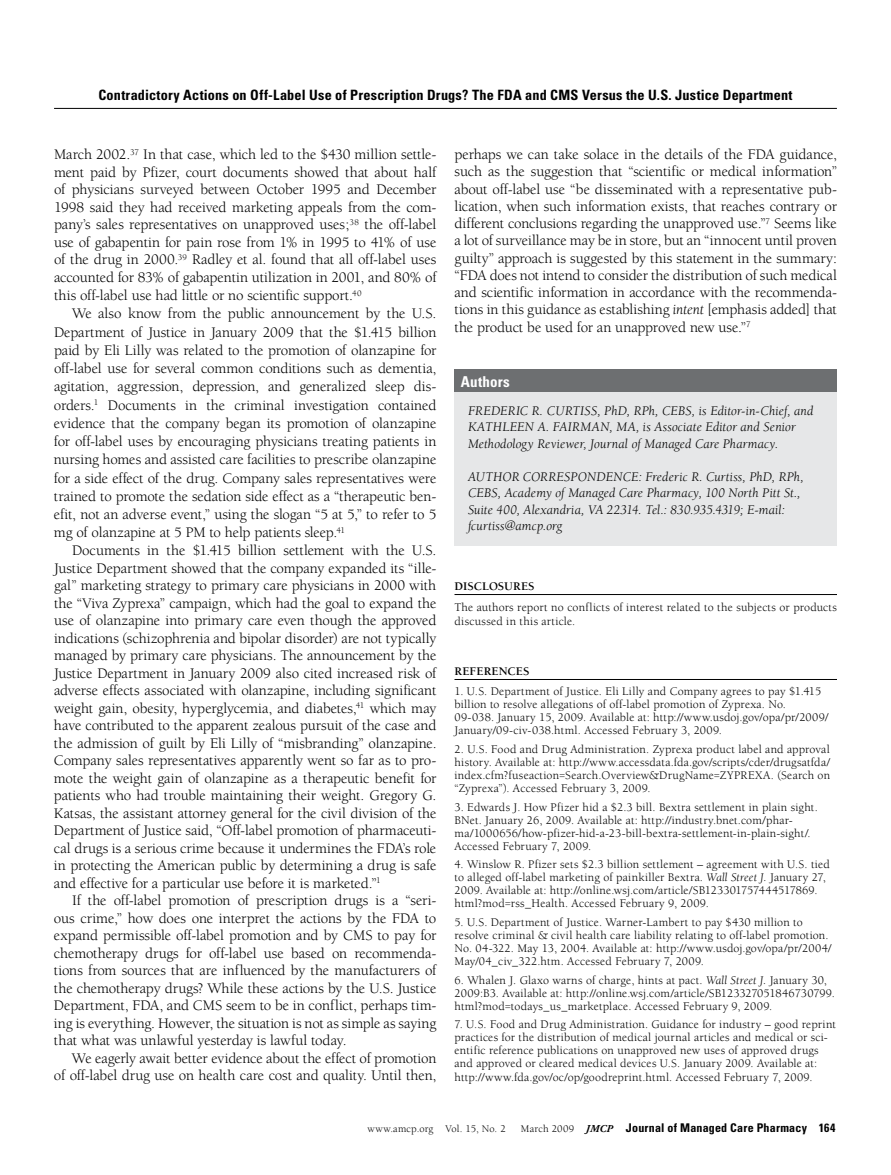
<style>
.page{position:relative;width:891px;height:1175px;background:#fff}
.page>*{position:absolute;margin:0;border:0;box-sizing:border-box;transform-origin:0 0}
.t1{font:15px/17.5px "Berkeley Pro";letter-spacing:-.01em;color:#000;text-align:justify}
.t2{font:700 condensed 15px "Univers";letter-spacing:.02em;color:#fff}
.t3{font:700 condensed 14.25px "Univers";letter-spacing:.015em;color:#000}
.t4{font:italic 13.5px/16.5px "Berkeley Pro";letter-spacing:.01em;color:#000}
.t5{font:12px/13px "Berkeley Pro";letter-spacing:.015em;color:#000}
.t6{font:700 condensed 12px "Univers";letter-spacing:.015em;color:#000}
.t7{font:700 12px "Berkeley Pro";letter-spacing:.005em;color:#000}
.t8{font:10.5px "Berkeley Pro";letter-spacing:.01em;color:#000}
.s1{font-style:italic}
.s2{font-family:"Berkeley Pro";font-weight:400;font-stretch:normal;font-size:10.5px}
.s3{font-family:"Adobe Garamond Pro";font-style:italic;font-stretch:normal;font-size:10.5px}
</style>
<div class="page">
<hr style="left:54px;top:108px;width:783px;height:1px;background:#000">
<div style="left:455px;top:370px;width:382px;height:175px;background:#e6e7e8"></div>
<div style="left:454px;top:370px;width:383px;height:22px;background:#6d6f71"></div>
<hr style="left:455px;top:594px;width:382px;height:1px;background:#000">
<hr style="left:455px;top:679px;width:382px;height:1px;background:#000">
<p class="t3" style="left:98px;top:87px;width:696px">Contradictory Actions on Off-Label Use of Prescription Drugs? The FDA and CMS Versus the U.S. Justice Department</p>
<p class="t1" style="left:54px;top:146px;width:384px">March 2002.<sup>37</sup> In that case, which led to the $430 million settle&shy;ment paid by Pfizer, court documents showed that about half of physicians surveyed between October 1995 and December 1998 said they had received marketing appeals from the com&shy;pany’s sales representatives on unapproved uses;<sup>38</sup> the off-label use of gabapentin for pain rose from 1% in 1995 to 41% of use of the drug in 2000.<sup>39</sup> Radley et al. found that all off-label uses accounted for 83% of gabapentin utilization in 2001, and 80% of this off-label use had little or no scientific support.<sup>40</sup></p>
<p class="t1" style="left:54px;top:304px;width:384px;line-height:18.3px;text-indent:18px">We also know from the public announcement by the U.S.<br>Department of Justice in January 2009 that the $1.415 billion paid by Eli Lilly was related to the promotion of olanzapine for off-label use for several common conditions such as dementia, agitation, aggression, depression, and generalized sleep dis&shy;orders.<sup>1</sup> Documents in the criminal investigation contained evidence that the company began its promotion of olanzapine for off-label uses by encouraging physicians treating patients in nursing homes and assisted care facilities to prescribe olanzapine for a side effect of the drug. Company sales representatives were trained to promote the sedation side effect as a “therapeutic ben&shy;efit, not an adverse event,” using the slogan “5 at 5,” to refer to 5 mg of olanzapine at 5 PM to help patients sleep.<sup>41</sup></p>
<p class="t1" style="left:54px;top:541px;width:384px;text-indent:18px">Documents in the $1.415 billion settlement with the U.S.<br>Justice Department showed that the company expanded its “ille&shy;gal” marketing strategy to primary care physicians in 2000 with the “Viva Zyprexa” campaign, which had the goal to expand the use of olanzapine into primary care even though the approved indications (schizophrenia and bipolar disorder) are not typically managed by primary care physicians. The announcement by the Justice Department in January 2009 also cited increased risk of adverse effects associated with olanzapine, including significant weight gain, obesity, hyperglycemia, and diabetes,<sup>41</sup> which may have contributed to the apparent zealous pursuit of the case and the admission of guilt by Eli Lilly of “misbranding” olanzapine.<br>Company sales representatives apparently went so far as to pro&shy;mote the weight gain of olanzapine as a therapeutic benefit for patients who had trouble maintaining their weight. Gregory G.<br>Katsas, the assistant attorney general for the civil division of the Department of Justice said, “Off-label promotion of pharmaceuti&shy;cal drugs is a serious crime because it undermines the FDA’s role in protecting the American public by determining a drug is safe and effective for a particular use before it is marketed.”<sup>1</sup></p>
<p class="t1" style="left:54px;top:892px;width:384px;text-indent:18px">If the off-label promotion of prescription drugs is a “seri&shy;ous crime,” how does one interpret the actions by the FDA to expand permissible off-label promotion and by CMS to pay for chemotherapy drugs for off-label use based on recommenda&shy;tions from sources that are influenced by the manufacturers of the chemotherapy drugs? While these actions by the U.S. Justice Department, FDA, and CMS seem to be in conflict, perhaps tim&shy;ing is everything. However, the situation is not as simple as saying that what was unlawful yesterday is lawful today.</p>
<p class="t1" style="left:54px;top:1049px;width:384px;text-align:right">We eagerly await better evidence about the effect of promotion<br>of off-label drug use on health care cost and quality. Until then,</p>
<p class="t1" style="left:455px;top:146px;width:384px">perhaps we can take solace in the details of the FDA guidance, such as the suggestion that “scientific or medical information” about off-label use “be disseminated with a representative pub&shy;lication, when such information exists, that reaches contrary or different conclusions regarding the unapproved use.”<sup>7</sup> Seems like a lot of surveillance may be in store, but an “innocent until proven guilty” approach is suggested by this statement in the summary: “FDA does not intend to consider the distribution of such medical and scientific information in accordance with the recommenda&shy;tions in this guidance as establishing <span class="s1">intent</span> [emphasis added] that the product be used for an unapproved new use.”<sup>7</sup></p>
<p class="t2" style="left:461px;top:372px;width:51px">Authors</p>
<p class="t4" style="left:468px;top:403px;width:347px">FREDERIC R. CURTISS, PhD, RPh, CEBS, is Editor-in-Chief, and<br>KATHLEEN A. FAIRMAN, MA, is Associate Editor and Senior<br>Methodology Reviewer, Journal of Managed Care Pharmacy.</p>
<p class="t4" style="left:468px;top:468px;width:337px">AUTHOR CORRESPONDENCE: Frederic R. Curtiss, PhD, RPh, CEBS, Academy of Managed Care Pharmacy, 100 North Pitt St., Suite 400, Alexandria, VA 22314. Tel.: 830.935.4319; E-mail: fcurtiss@amcp.org</p>
<p class="t7" style="left:455px;top:579px;width:82px">DISCLOSURES</p>
<p class="t5" style="left:455px;top:600px;width:384px;line-height:14.2px">The authors report no conflicts of interest related to the subjects or products discussed in this article.</p>
<p class="t7" style="left:455px;top:664px;width:77px">REFERENCES</p>
<p class="t5" style="left:455px;top:685px;width:375px">1. U.S. Department of Justice. Eli Lilly and Company agrees to pay $1.415 billion to resolve allegations of off-label promotion of Zyprexa. No.<br>09-038. January 15, 2009. Available at: http://www.usdoj.gov/opa/pr/2009/ January/09-civ-038.html. Accessed February 3, 2009.</p>
<p class="t5" style="left:455px;top:742px;width:377px;text-align:justify">2. U.S. Food and Drug Administration. Zyprexa product label and approval history. Available at: http://www.accessdata.fda.gov/scripts/cder/drugsatfda/ index.cfm?fuseaction=Search.Overview&amp;DrugName=ZYPREXA. (Search on “Zyprexa”). Accessed February 3, 2009.</p>
<p class="t5" style="left:455px;top:800px;width:365px">3. Edwards J. How Pfizer hid a $2.3 bill. Bextra settlement in plain sight.<br>BNet. January 26, 2009. Available at: http://industry.bnet.com/phar&shy;ma/1000656/how-pfizer-hid-a-23-bill-bextra-settlement-in-plain-sight/.<br>Accessed February 7, 2009.</p>
<p class="t5" style="left:455px;top:858px;width:377px">4. Winslow R. Pfizer sets $2.3 billion settlement – agreement with U.S. tied to alleged off-label marketing of painkiller Bextra. <span class="s1">Wall Street J.</span> January 27, 2009. Available at: http://online.wsj.com/article/SB123301757444517869. html?mod=rss_Health. Accessed February 9, 2009.</p>
<p class="t5" style="left:455px;top:915px;width:378px">5. U.S. Department of Justice. Warner-Lambert to pay $430 million to resolve criminal &amp; civil health care liability relating to off-label promotion.<br>No. 04-322. May 13, 2004. Available at: http://www.usdoj.gov/opa/pr/2004/ May/04_civ_322.htm. Accessed February 7, 2009.</p>
<p class="t5" style="left:455px;top:973px;width:382px">6. Whalen J. Glaxo warns of charge, hints at pact. <span class="s1">Wall Street J.</span> January 30,<br>2009:B3. Available at: http://online.wsj.com/article/SB123327051846730799. html?mod=todays_us_marketplace. Accessed February 9, 2009.</p>
<p class="t5" style="left:455px;top:1018px;width:383px">7. U.S. Food and Drug Administration. Guidance for industry – good reprint practices for the distribution of medical journal articles and medical or sci&shy;entific reference publications on unapproved new uses of approved drugs and approved or cleared medical devices U.S. January 2009. Available at: http://www.fda.gov/oc/op/goodreprint.html. Accessed February 7, 2009.</p>
<p class="t8" style="left:367px;top:1122px;width:140px">www.amcp.org Vol. 15, No. 2</p>
<p class="t6" style="left:521px;top:1120px;width:316px"><span class="s2">March 2009</span> <span class="s3">JMCP</span> Journal of Managed Care Pharmacy 164</p>
</div>
